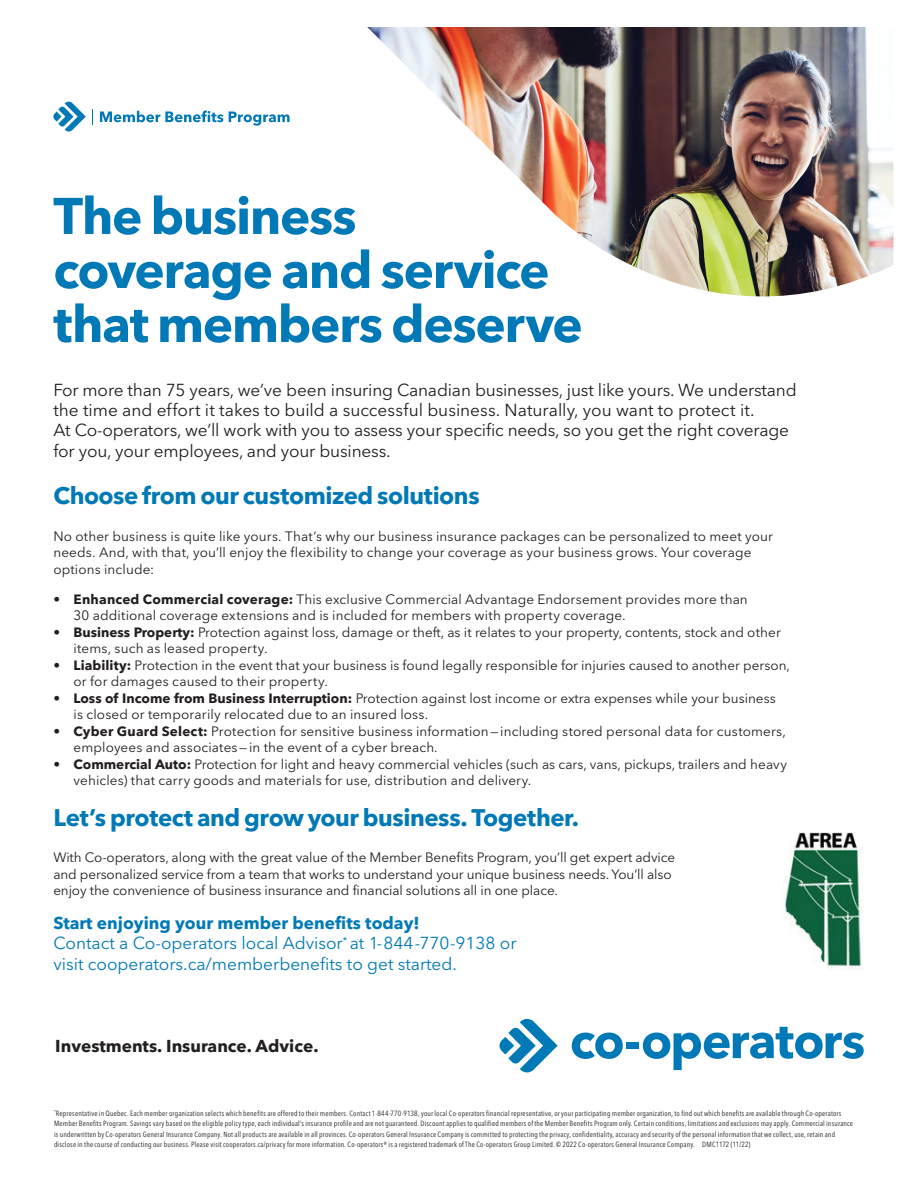
<style>
.page{position:relative;width:918px;height:1188px;background:#fff}
.page>*{position:absolute;margin:0;border:0;box-sizing:border-box;transform-origin:0 0}
.t1{font:700 51px/54px "Avenir Next LT Pro";letter-spacing:-.025em;color:#0079b6}
.t2{font:700 24px "Avenir Next LT Pro";letter-spacing:-.02em;color:#0079b6}
.t3{font:17.25px/20.2px "Avenir Next LT Pro";letter-spacing:-.01em;color:#231f20}
.t4{font:17.25px/20.2px "Avenir Next LT Pro";color:#0079b6}
.t5{font:700 17.25px "Avenir Next LT Pro";color:#231f20}
.t6{font:13.5px/16.5px "Avenir Next LT Pro";letter-spacing:.005em;color:#231f20}
.t7{font:condensed 7.5px/10.5px "Avenir Next LT Pro";letter-spacing:.025em;color:#231f20}
.s1{font-weight:700}
</style>
<div class="page">
<img style="left:367px;top:27px;width:526px;height:270px">
<svg style="left:500px;top:1019px;width:58px;height:53px"></svg>
<svg style="left:572px;top:1033px;width:51px;height:26px"></svg>
<div style="left:626px;top:1042px;width:13px;height:7px;background:#0079b6"></div>
<svg style="left:643px;top:1027px;width:221px;height:43px"></svg>
<svg style="left:92px;top:109px;width:1px;height:15px"></svg>
<svg style="left:53px;top:102px;width:33px;height:30px"></svg>
<svg style="left:100px;top:111px;width:123px;height:11px"></svg>
<svg style="left:229px;top:112px;width:61px;height:14px"></svg>
<img style="left:784px;top:833px;width:79px;height:137px">
<h1 class="t1" style="left:53px;top:189px;width:531px">The business coverage and service that members deserve</h1>
<p class="t3" style="left:53px;top:380px;width:745px">For more than 75 years, we’ve been insuring Canadian businesses, just like yours. We understand the time and effort it takes to build a successful business. Naturally, you want to protect it.<br>At Co-operators, we’ll work with you to assess your specific needs, so you get the right coverage for you, your employees, and your business.</p>
<h2 class="t2" style="left:53px;top:481px;width:428px">Choose from our customized solutions</h2>
<p class="t6" style="left:53px;top:528px;width:721px">No other business is quite like yours. That’s why our business insurance packages can be personalized to meet your needs. And, with that, you’ll enjoy the flexibility to change your coverage as your business grows. Your coverage options include:</p>
<p class="t6" style="left:74px;top:591px;width:676px;text-indent:-20px">• <span class="s1">Enhanced Commercial coverage:</span> This exclusive Commercial Advantage Endorsement provides more than<br>30 additional coverage extensions and is included for members with property coverage.</p>
<p class="t6" style="left:74px;top:624px;width:709px;text-indent:-20px">• <span class="s1">Business Property:</span> Protection against loss, damage or theft, as it relates to your property, contents, stock and other items, such as leased property.</p>
<p class="t6" style="left:74px;top:657px;width:718px;text-indent:-20px">• <span class="s1">Liability:</span> Protection in the event that your business is found legally responsible for injuries caused to another person, or for damages caused to their property.</p>
<p class="t6" style="left:74px;top:690px;width:704px;text-indent:-20px">• <span class="s1">Loss of Income from Business Interruption:</span> Protection against lost income or extra expenses while your business is closed or temporarily relocated due to an insured loss.</p>
<p class="t6" style="left:74px;top:723px;width:714px;text-indent:-20px">• <span class="s1">Cyber Guard Select:</span> Protection for sensitive business information—including stored personal data for customers, employees and associates—in the event of a cyber breach.</p>
<p class="t6" style="left:74px;top:756px;width:715px;text-indent:-20px">• <span class="s1">Commercial Auto:</span> Protection for light and heavy commercial vehicles (such as cars, vans, pickups, trailers and heavy vehicles) that carry goods and materials for use, distribution and delivery.</p>
<h2 class="t2" style="left:53px;top:803px;width:527px">Let’s protect and grow your business. Together.</h2>
<p class="t6" style="left:53px;top:850px;width:623px">With Co-operators, along with the great value of the Member Benefits Program, you’ll get expert advice and personalized service from a team that works to understand your unique business needs. You’ll also enjoy the convenience of business insurance and financial solutions all in one place.</p>
<p class="t4" style="left:53px;top:913px;width:465px"><span class="s1">Start enjoying your member benefits today!<br></span>Contact a Co-operators local Advisor<sup>*</sup> at 1-844-770-9138 or visit cooperators.ca/memberbenefits to get started.</p>
<p class="t5" style="left:55px;top:1036px;width:265px">Investments. Insurance. Advice.</p>
<p class="t7" style="left:54px;top:1108px;width:801px"><sup>*</sup>Representative in Quebec. Each member organization selects which benefits are offered to their members. Contact 1-844-770-9138, your local Co-operators financial representative, or your participating member organization, to find out which benefits are available through Co-operators Member Benefits Program. Savings vary based on the eligible policy type, each individual’s insurance profile and are not guaranteed. Discount applies to qualified members of the Member Benefits Program only. Certain conditions, limitations and exclusions may apply. Commercial insurance is underwritten by Co-operators General Insurance Company. Not all products are available in all provinces. Co-operators General Insurance Company is committed to protecting the privacy, confidentiality, accuracy and security of the personal information that we collect, use, retain and disclose in the course of conducting our business. Please visit cooperators.ca/privacy for more information. Co-operators® is a registered trademark of The Co-operators Group Limited. © 2022 Co-operators General Insurance Company. DMC1172 (11/22)</p>
</div>
